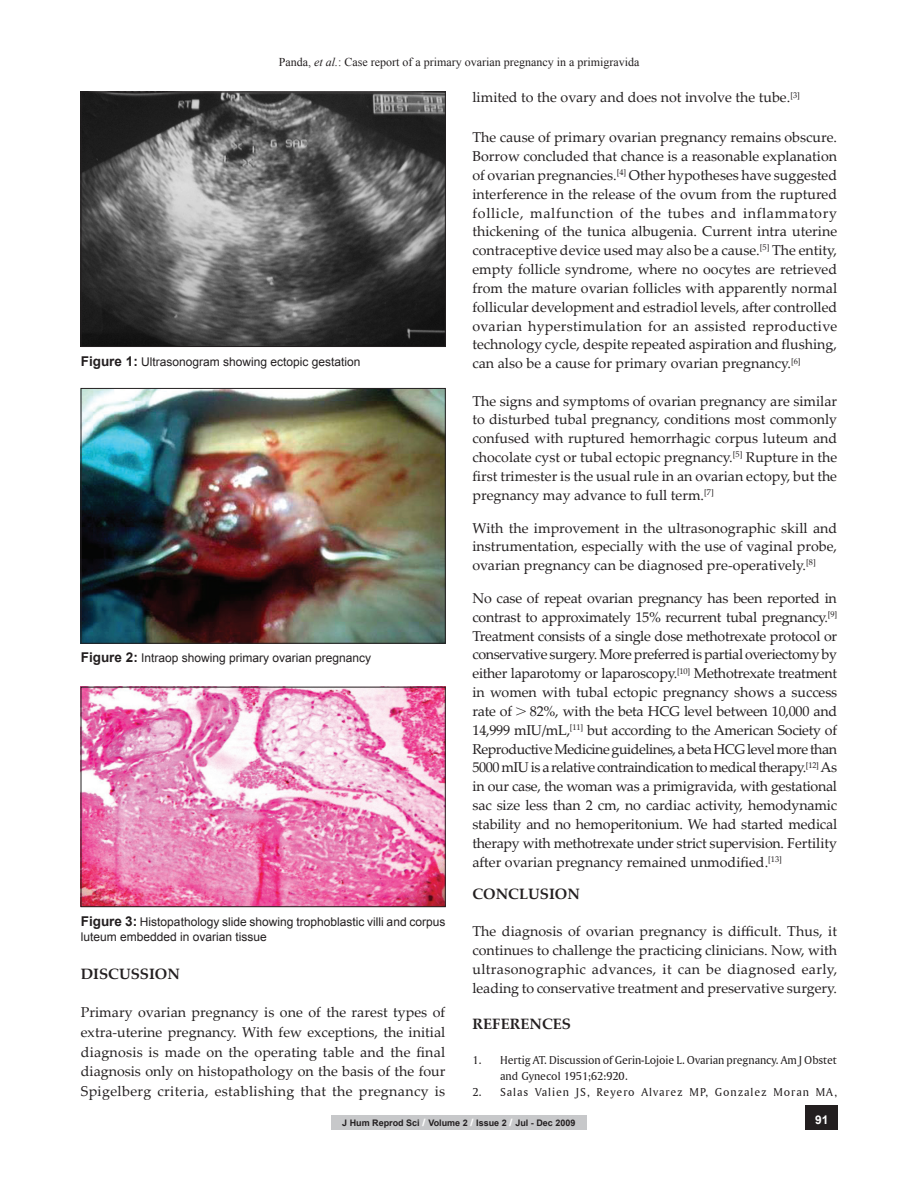
<style>
.page{position:relative;width:918px;height:1188px;background:#fff}
.page>*{position:absolute;margin:0;border:0;box-sizing:border-box;transform-origin:0 0}
.t1{font:700 15px "Palatino Linotype";color:#231f20}
.TX{font:14.25px/18.9px "Palatino Linotype";color:#231f20;text-align:justify}
.FGC{font:12px/15px "Arial";color:#231f20}
.REF{font:12px/16px "Amerigo BT Roman A";color:#231f20}
.RH{font:12px "Times New Roman";color:#231f20}
.REF-2{font:12px "Amerigo BT Roman A";letter-spacing:.075em;color:#231f20}
.t2{font:700 12px "Arial";color:#fff}
.t3{font:700 9px "Arial";color:#231f20}
.s1{font-style:italic}
.s2{font-weight:700;font-size:13.5px}
.s3{font-family:"Mathematical Pi One"}
.s4{font-family:"Impact";font-weight:400;color:#fff}
</style>
<div class="page">
<div style="left:805px;top:1105px;width:33px;height:25px;background:#231f20"></div>
<div style="left:331px;top:1116px;width:255px;height:14px;background:#c7c8ca"></div>
<img style="left:83px;top:390px;width:361px;height:251px">
<div style="left:81px;top:388px;width:365px;height:255px;border:1px solid #231f20"></div>
<img style="left:83px;top:689px;width:361px;height:216px">
<div style="left:81px;top:687px;width:365px;height:220px;border:1px solid #231f20"></div>
<img style="left:83px;top:94px;width:361px;height:251px">
<div style="left:81px;top:92px;width:365px;height:255px;border:1px solid #231f20"></div>
<p class="RH" style="left:279px;top:54px;width:362px">Panda, <span class="s1">et al.</span>: Case report of a primary ovarian pregnancy in a primigravida</p>
<p class="FGC" style="left:81px;top:354px;width:281px"><span class="s2">Figure 1:</span> Ultrasonogram showing ectopic gestation</p>
<p class="FGC" style="left:81px;top:651px;width:292px"><span class="s2">Figure 2:</span> Intraop showing primary ovarian pregnancy</p>
<p class="FGC" style="left:81px;top:914px;width:366px"><span class="s2">Figure 3:</span> Histopathology slide showing trophoblastic villi and corpus luteum embedded in ovarian tissue</p>
<h1 class="t1" style="left:81px;top:963px;width:101px">DISCUSSION</h1>
<p class="TX" style="left:81px;top:1002px;width:366px;line-height:19.8px">Primary ovarian pregnancy is one of the rarest types of extra-uterine pregnancy. With few exceptions, the initial diagnosis is made on the operating table and the final diagnosis only on histopathology on the basis of the four Spigelberg criteria, establishing that the pregnancy is</p>
<p class="TX" style="left:472px;top:87px;width:329px">limited to the ovary and does not involve the tube.<sup>[3]</sup></p>
<p class="TX" style="left:472px;top:127px;width:366px">The cause of primary ovarian pregnancy remains obscure.<br>Borrow concluded that chance is a reasonable explanation of ovarian pregnancies.<sup>[4]</sup> Other hypotheses have suggested interference in the release of the ovum from the ruptured follicle, malfunction of the tubes and inflammatory thickening of the tunica albugenia. Current intra uterine contraceptive device used may also be a cause.<sup>[5]</sup> The entity, empty follicle syndrome, where no oocytes are retrieved from the mature ovarian follicles with apparently normal follicular development and estradiol levels, after controlled ovarian hyperstimulation for an assisted reproductive technology cycle, despite repeated aspiration and flushing, can also be a cause for primary ovarian pregnancy.<sup>[6]</sup></p>
<p class="TX" style="left:472px;top:391px;width:366px">The signs and symptoms of ovarian pregnancy are similar to disturbed tubal pregnancy, conditions most commonly confused with ruptured hemorrhagic corpus luteum and chocolate cyst or tubal ectopic pregnancy.<sup>[5]</sup> Rupture in the first trimester is the usual rule in an ovarian ectopy, but the pregnancy may advance to full term.<sup>[7]</sup></p>
<p class="TX" style="left:472px;top:518px;width:366px">With the improvement in the ultrasonographic skill and instrumentation, especially with the use of vaginal probe, ovarian pregnancy can be diagnosed pre-operatively.<sup>[8]</sup></p>
<p class="TX" style="left:472px;top:588px;width:366px">No case of repeat ovarian pregnancy has been reported in contrast to approximately 15% recurrent tubal pregnancy.<sup>[9] </sup>Treatment consists of a single dose methotrexate protocol or conservative surgery. More preferred is partial overiectomy by either laparotomy or laparoscopy.<sup>[10]</sup> Methotrexate treatment in women with tubal ectopic pregnancy shows a success rate of <span class="s3">.</span> 82%, with the beta HCG level between 10,000 and 14,999 mIU/mL,<sup>[11]</sup> but according to the American Society of Reproductive Medicine guidelines, a beta HCG level more than 5000 mIU is a relative contraindication to medical therapy.<sup>[12]</sup> As in our case, the woman was a primigravida, with gestational sac size less than 2 cm, no cardiac activity, hemodynamic stability and no hemoperitonium. We had started medical therapy with methotrexate under strict supervision. Fertility after ovarian pregnancy remained unmodified.<sup>[13]</sup></p>
<h1 class="t1" style="left:473px;top:883px;width:109px">CONCLUSION</h1>
<p class="TX" style="left:473px;top:921px;width:366px">The diagnosis of ovarian pregnancy is difficult. Thus, it continues to challenge the practicing clinicians. Now, with ultrasonographic advances, it can be diagnosed early, leading to conservative treatment and preservative surgery.</p>
<h1 class="t1" style="left:473px;top:1014px;width:100px">REFERENCES</h1>
<p class="REF" style="left:500px;top:1052px;width:338px;text-indent:-28px">1. Hertig AT. Discussion of Gerin-Lojoie L. Ovarian pregnancy. Am J Obstet and Gynecol 1951;62:920.</p>
<p class="REF-2" style="left:473px;top:1085px;width:366px">2. Salas Valien JS, Reyero Alvarez MP, Gonzalez Moran MA,</p>
<p class="t3" style="left:342px;top:1117px;width:235px">J Hum Reprod Sci <span class="s4">/</span> Volume 2 <span class="s4">/</span> Issue 2 <span class="s4">/</span> Jul - Dec 2009</p>
<p class="t2" style="left:815px;top:1112px;width:15px">91</p>
</div>
